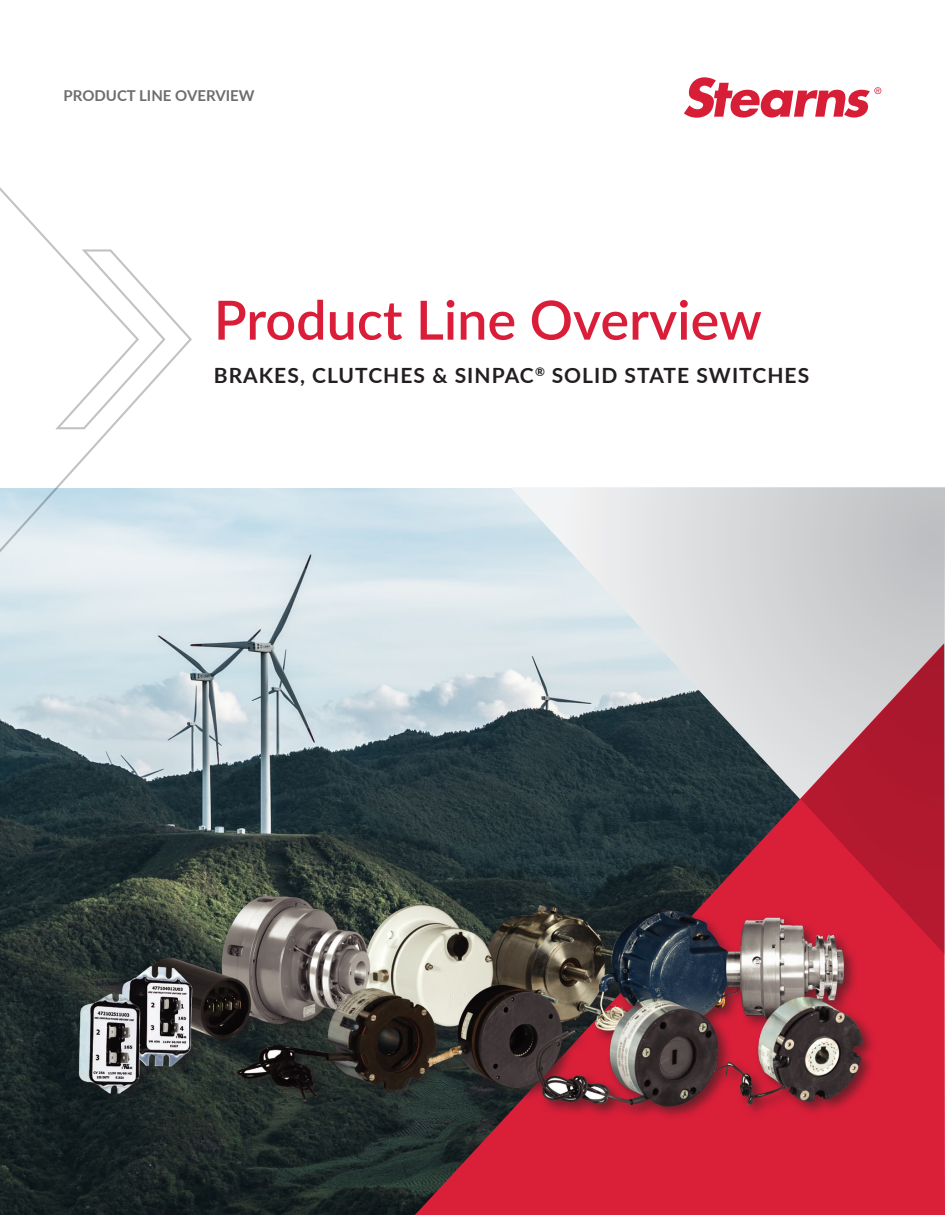
<style>
.page{position:relative;width:945px;height:1215px;background:#fff}
.page>*{position:absolute;margin:0;border:0;box-sizing:border-box;transform-origin:0 0}
.RX_Cover_Headline{font:600 54px "Lato";color:#da1e3a}
.RX_Cover_Subhead{font:700 21px "Lato";letter-spacing:.05em;color:#231f20}
.Measurement_All_caps{font:700 15px "Lato";color:#6c6d70}
</style>
<div class="page">
<img style="left:0;top:488px;width:510px;height:727px">
<svg style="left:510px;top:487px;width:435px;height:156px;background:#d6d9dc"></svg>
<svg style="left:415px;top:643px;width:530px;height:572px;background:#8e4d5a"></svg>
<svg style="left:801px;top:643px;width:144px;height:311px;background:#c15162"></svg>
<img style="left:69px;top:883px;width:807px;height:238px">
<svg style="left:0;top:187px;width:192px;height:365px"></svg>
<svg style="left:684px;top:77px;width:197px;height:41px"></svg>
<p class="Measurement_All_caps" style="left:64px;top:85px;width:192px">PRODUCT LINE OVERVIEW</p>
<p class="RX_Cover_Headline" style="left:214px;top:281px;width:549px">Product Line Overview</p>
<p class="RX_Cover_Subhead" style="left:214px;top:360px;width:597px">BRAKES, CLUTCHES &amp; SINPAC<sup>®</sup> SOLID STATE SWITCHES</p>
</div>
